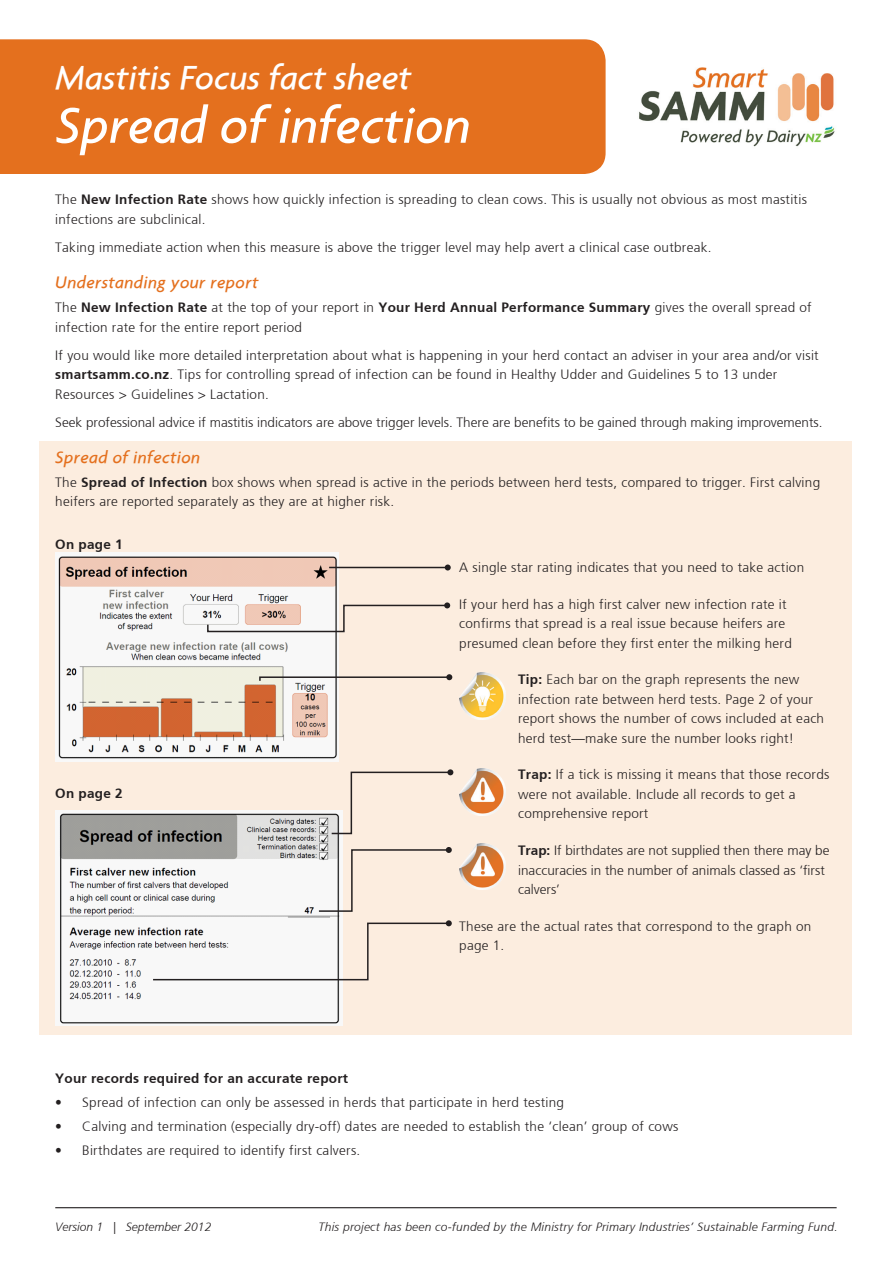
<style>
.page{position:relative;width:893px;height:1263px;background:#fff}
.page>*{position:absolute;margin:0;border:0;box-sizing:border-box;transform-origin:0 0}
.t1{font:italic 500 54px "Agenda";color:#fff}
.t2{font:italic 500 36px "Agenda";color:#fff}
.t3{font:italic 500 18px "Agenda";letter-spacing:.02em;color:#e4701e}
.t4{font:300 13.5px/19.5px "Frutiger";letter-spacing:.02em;color:#231f20}
.t5{font:300 13.5px/19.5px "Frutiger";color:#231f20}
.t6{font:700 13.5px "Frutiger";letter-spacing:.02em;color:#231f20}
.t7{font:italic 300 12px "Frutiger";letter-spacing:.02em;color:#231f20}
.t8{font:italic 300 12px "Frutiger";color:#231f20}
.s1{font-weight:700}
</style>
<div class="page">
<div style="left:39px;top:441px;width:812px;height:593px;background:#fceddf"></div>
<div style="left:0;top:39px;width:606px;height:135px;background:#e4701e"></div>
<img style="left:639px;top:67px;width:196px;height:80px">
<hr style="left:598px;top:58px;width:3px;height:96px;background:#e4701e">
<img style="left:459px;top:673px;width:46px;height:47px">
<img style="left:459px;top:769px;width:46px;height:46px">
<img style="left:459px;top:843px;width:46px;height:47px">
<img style="left:55px;top:553px;width:284px;height:209px">
<img style="left:55px;top:810px;width:287px;height:216px">
<hr style="left:329px;top:567px;width:119px;height:1px;background:#231f20">
<svg style="left:445px;top:564px;width:6px;height:6px"></svg>
<svg style="left:206px;top:602px;width:244px;height:31px"></svg>
<svg style="left:258px;top:674px;width:194px;height:8px"></svg>
<svg style="left:330px;top:769px;width:123px;height:66px"></svg>
<svg style="left:317px;top:847px;width:135px;height:65px"></svg>
<svg style="left:152px;top:920px;width:300px;height:61px"></svg>
<hr style="left:55px;top:1207px;width:782px;height:1px;background:#231f20">
<p class="t2" style="left:55px;top:55px;width:357px">Mastitis Focus fact sheet</p>
<p class="t1" style="left:55px;top:93px;width:417px">Spread of infection</p>
<p class="t4" style="left:55px;top:190px;width:753px">The <span class="s1">New Infection Rate</span> shows how quickly infection is spreading to clean cows. This is usually not obvious as most mastitis infections are subclinical.</p>
<p class="t4" style="left:55px;top:238px;width:658px">Taking immediate action when this measure is above the trigger level may help avert a clinical case outbreak.</p>
<p class="t3" style="left:55px;top:272px;width:205px">Understanding your report</p>
<p class="t4" style="left:55px;top:298px;width:758px">The <span class="s1">New Infection Rate</span> at the top of your report in <span class="s1">Your Herd Annual Performance Summary</span> gives the overall spread of infection rate for the entire report period</p>
<p class="t4" style="left:55px;top:345px;width:765px">If you would like more detailed interpretation about what is happening in your herd contact an adviser in your area and/or visit <span class="s1">smartsamm.co.nz</span>. Tips for controlling spread of infection can be found in Healthy Udder and Guidelines 5 to 13 under<br>Resources &gt; Guidelines &gt; Lactation.</p>
<p class="t5" style="left:55px;top:412px;width:769px">Seek professional advice if mastitis indicators are above trigger levels. There are benefits to be gained through making improvements.</p>
<p class="t3" style="left:55px;top:446px;width:147px">Spread of infection</p>
<p class="t4" style="left:55px;top:473px;width:766px">The <span class="s1">Spread of Infection</span> box shows when spread is active in the periods between herd tests, compared to trigger. First calving heifers are reported separately as they are at higher risk.</p>
<p class="t6" style="left:55px;top:536px;width:69px">On page 1</p>
<p class="t4" style="left:459px;top:558px;width:346px">A single star rating indicates that you need to take action</p>
<p class="t4" style="left:459px;top:595px;width:334px">If your herd has a high first calver new infection rate it confirms that spread is a real issue because heifers are presumed clean before they first enter the milking herd</p>
<p class="t4" style="left:518px;top:670px;width:308px"><span class="s1">Tip:</span> Each bar on the graph represents the new infection rate between herd tests. Page 2 of your report shows the number of cows included at each herd test—make sure the number looks right!</p>
<p class="t4" style="left:518px;top:765px;width:313px"><span class="s1">Trap:</span> If a tick is missing it means that those records were not available. Include all records to get a comprehensive report</p>
<p class="t5" style="left:518px;top:841px;width:313px"><span class="s1">Trap:</span> If birthdates are not supplied then there may be inaccuracies in the number of animals classed as ‘first calvers’</p>
<p class="t4" style="left:459px;top:916px;width:354px">These are the actual rates that correspond to the graph on page 1.</p>
<p class="t6" style="left:55px;top:786px;width:69px">On page 2</p>
<p class="t6" style="left:55px;top:1071px;width:294px">Your records required for an accurate report</p>
<p class="t4" style="left:55px;top:1093px;width:510px">• Spread of infection can only be assessed in herds that participate in herd testing</p>
<p class="t4" style="left:55px;top:1116px;width:625px">• Calving and termination (especially dry-off) dates are needed to establish the ‘clean’ group of cows</p>
<p class="t4" style="left:55px;top:1140px;width:306px">• Birthdates are required to identify first calvers.</p>
<p class="t8" style="left:55px;top:1220px;width:158px">Version 1 | September 2012</p>
<p class="t7" style="left:319px;top:1220px;width:521px">This project has been co-funded by the Ministry for Primary Industries’ Sustainable Farming Fund.</p>
</div>
